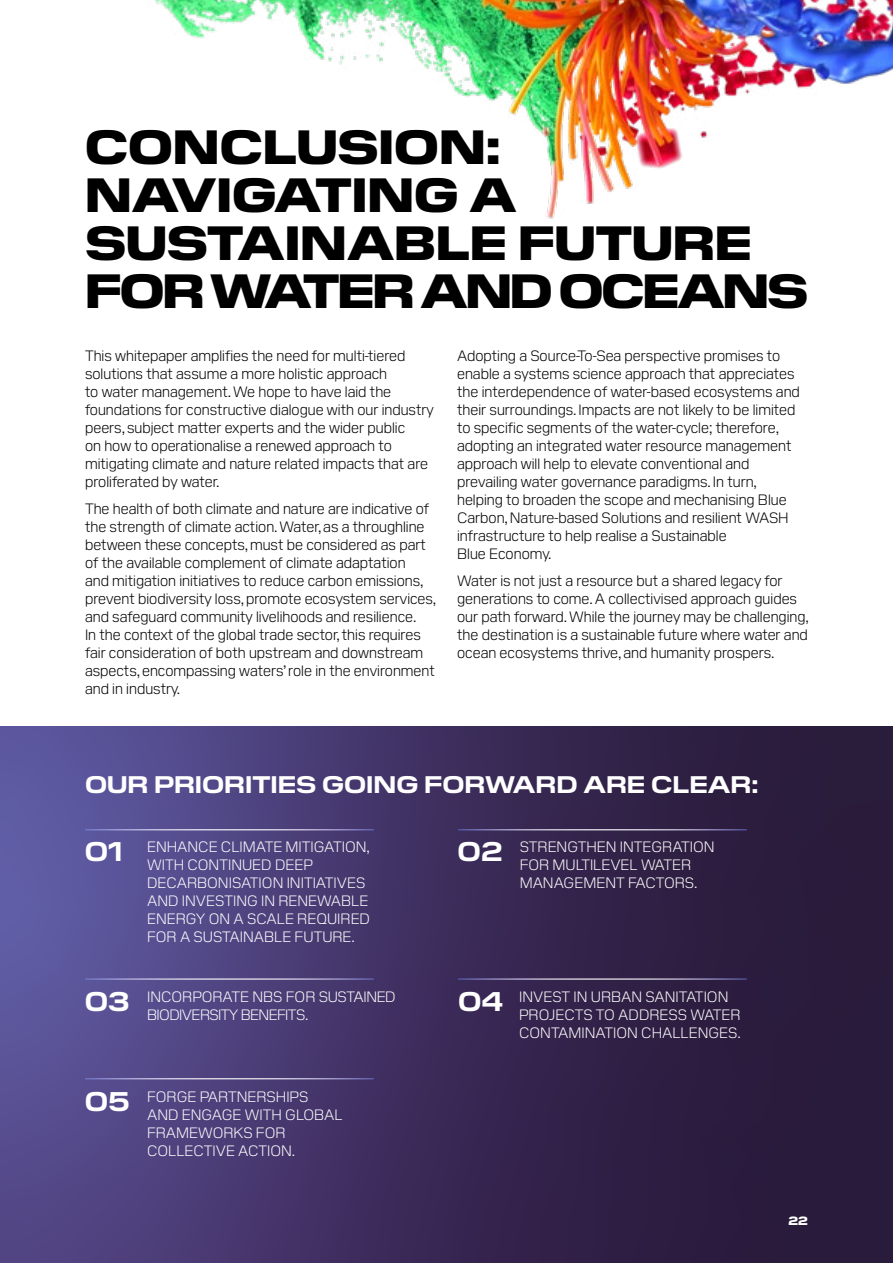
<style>
.page{position:relative;width:893px;height:1263px;background:#fff}
.page>*{position:absolute;margin:0;border:0;box-sizing:border-box;transform-origin:0 0}
.t1{font:800 48px/48px "Pilat Wide";color:#000}
.t2{font:700 27px "Pilat Wide";color:#fff}
.t3{font:700 24px "Pilat Wide";color:#fff}
.t4{font:300 15px/18px "Pilat";color:#000}
.t5{font:300 15px/18px "Pilat";color:#fff}
.t6{font:300 15px/18px "Pilat";letter-spacing:-.04em;color:#fff}
.t7{font:800 12px "Pilat Wide";color:#fff}
</style>
<div class="page">
<svg style="left:0;top:726px;width:893px;height:537px;background:#3e3060"></svg>
<hr style="left:85px;top:829px;width:289px;height:1px;background:#fff">
<hr style="left:85px;top:978px;width:289px;height:2px;background:#fff">
<hr style="left:85px;top:1078px;width:289px;height:1px;background:#fff">
<hr style="left:458px;top:829px;width:289px;height:1px;background:#fff">
<hr style="left:458px;top:978px;width:289px;height:2px;background:#fff">
<img style="left:154px;top:0;width:739px;height:219px">
<h1 class="t1" style="left:85px;top:118px;width:724px">CONCLUSION:<br>NAVIGATING A<br>SUSTAINABLE FUTURE<br>FOR WATER AND OCEANS</h1>
<p class="t4" style="left:85px;top:346px;width:350px">This whitepaper amplifies the need for multi-tiered solutions that assume a more holistic approach<br>to water management. We hope to have laid the foundations for constructive dialogue with our industry peers, subject matter experts and the wider public<br>on how to operationalise a renewed approach to mitigating climate and nature related impacts that are proliferated by water.</p>
<p class="t4" style="left:85px;top:498px;width:353px">The health of both climate and nature are indicative of the strength of climate action. Water, as a throughline between these concepts, must be considered as part of the available complement of climate adaptation<br>and mitigation initiatives to reduce carbon emissions, prevent biodiversity loss, promote ecosystem services, and safeguard community livelihoods and resilience.<br>In the context of the global trade sector, this requires fair consideration of both upstream and downstream aspects, encompassing waters’ role in the environment and in industry.</p>
<p class="t4" style="left:457px;top:346px;width:344px">Adopting a Source-To-Sea perspective promises to enable a systems science approach that appreciates the interdependence of water-based ecosystems and their surroundings. Impacts are not likely to be limited to specific segments of the water-cycle; therefore, adopting an integrated water resource management approach will help to elevate conventional and prevailing water governance paradigms. In turn, helping to broaden the scope and mechanising Blue Carbon, Nature-based Solutions and resilient WASH infrastructure to help realise a Sustainable<br>Blue Economy.</p>
<p class="t4" style="left:457px;top:570px;width:353px">Water is not just a resource but a shared legacy for generations to come. A collectivised approach guides our path forward. While the journey may be challenging, the destination is a sustainable future where water and ocean ecosystems thrive, and humanity prospers.</p>
<h3 class="t3" style="left:85px;top:767px;width:675px">OUR PRIORITIES GOING FORWARD ARE CLEAR:</h3>
<h2 class="t2" style="left:85px;top:832px;width:39px">01</h2>
<p class="t5" style="left:147px;top:837px;width:225px">ENHANCE CLIMATE MITIGATION,<br>WITH CONTINUED DEEP<br>DECARBONISATION INITIATIVES<br>AND INVESTING IN RENEWABLE<br>ENERGY ON A SCALE REQUIRED<br>FOR A SUSTAINABLE FUTURE.</p>
<h2 class="t2" style="left:458px;top:832px;width:46px">02</h2>
<p class="t5" style="left:520px;top:837px;width:196px">STRENGTHEN INTEGRATION<br>FOR MULTILEVEL WATER<br>MANAGEMENT FACTORS.</p>
<h2 class="t2" style="left:85px;top:982px;width:46px">03</h2>
<p class="t6" style="left:147px;top:986px;width:250px">INCORPORATE NBS FOR SUSTAINED<br>BIODIVERSITY BENEFITS.</p>
<h2 class="t2" style="left:458px;top:982px;width:46px">04</h2>
<p class="t5" style="left:519px;top:986px;width:223px">INVEST IN URBAN SANITATION<br>PROJECTS TO ADDRESS WATER<br>CONTAMINATION CHALLENGES.</p>
<h2 class="t2" style="left:85px;top:1082px;width:46px">05</h2>
<p class="t5" style="left:147px;top:1086px;width:197px">FORGE PARTNERSHIPS<br>AND ENGAGE WITH GLOBAL<br>FRAMEWORKS FOR<br>COLLECTIVE ACTION.</p>
<p class="t7" style="left:789px;top:1212px;width:21px">22</p>
</div>
